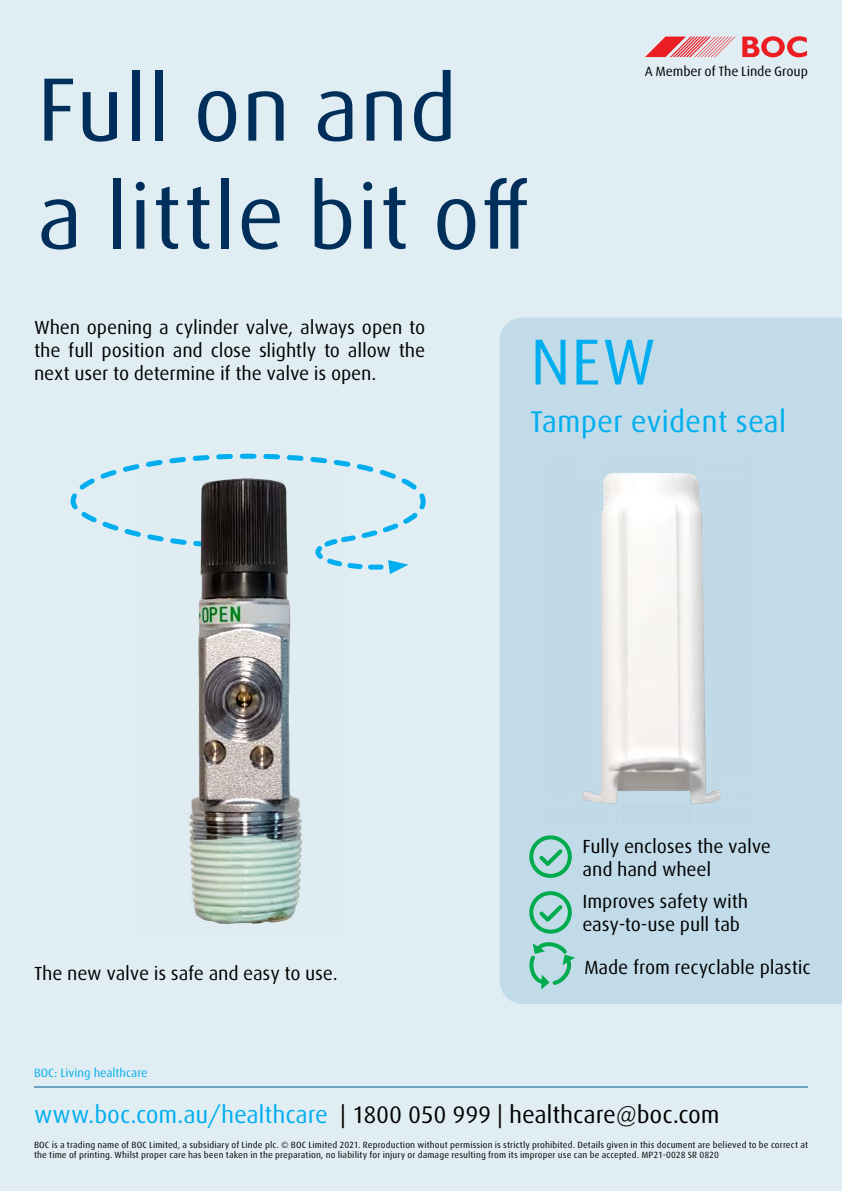
<style>
.page{position:relative;width:842px;height:1191px;background:#e0edf3}
.page>*{position:absolute;margin:0;border:0;box-sizing:border-box;transform-origin:0 0}
.t1{font:90px/108px "Linde Dax Global";color:#002f5b}
.t2{font:65px "Linde Dax Global";color:#00aeef}
.t3{font:30px "Linde Dax Global";color:#00aeef}
.t4{font:24px "Linde Dax Global";letter-spacing:-.01em;color:#000}
.t5{font:19px/22.8px "Linde Dax Global";letter-spacing:-.01em;color:#000}
.t6{font:13.5px "Linde Dax Power Point";letter-spacing:-.01em;color:#000}
.t7{font:12px "Linde Dax Global";letter-spacing:-.005em;color:#00aeef}
.t8{font:9px/10.8px "Linde Dax Global";letter-spacing:.01em;color:#000}
.s1{color:#00aeef}
</style>
<div class="page">
<div style="left:500px;top:317px;width:342px;height:686px;background:#c2dbe8"></div>
<div style="left:529px;top:891px;width:43px;height:42px;border:4px solid #00ab4e;border-radius:50%"></div>
<svg style="left:536px;top:901px;width:30px;height:24px"></svg>
<svg style="left:742px;top:36px;width:65px;height:21px"></svg>
<svg style="left:645px;top:37px;width:90px;height:20px"></svg>
<svg style="left:70px;top:461px;width:356px;height:109px"></svg>
<svg style="left:388px;top:560px;width:20px;height:14px"></svg>
<hr style="left:34px;top:1086px;width:774px;height:1px;background:#005993">
<img style="left:135px;top:453px;width:212px;height:471px">
<img style="left:545px;top:457px;width:211px;height:368px">
<div style="left:529px;top:835px;width:43px;height:43px;border:4px solid #00ab4e;border-radius:50%"></div>
<svg style="left:536px;top:845px;width:30px;height:24px"></svg>
<svg style="left:529px;top:940px;width:46px;height:49px;background:#93cfc3"></svg>
<h1 class="t1" style="left:37px;top:56px;width:496px">Full on and<br>a little bit off</h1>
<h3 class="t6" style="left:645px;top:62px;width:165px">A Member of The Linde Group</h3>
<h3 class="t5" style="left:34px;top:316px;width:393px;text-align:justify">When opening a cylinder valve, always open to the full position and close slightly to allow the next user to determine if the valve is open.</h3>
<h2 class="t2" style="left:530px;top:324px;width:127px">NEW</h2>
<h3 class="t3" style="left:530px;top:404px;width:258px">Tamper evident seal</h3>
<h3 class="t5" style="left:34px;top:962px;width:305px">The new valve is safe and easy to use.</h3>
<h3 class="t7" style="left:34px;top:1065px;width:115px">BOC: Living healthcare</h3>
<h3 class="t5" style="left:583px;top:834px;width:190px">Fully encloses the valve and hand wheel</h3>
<h3 class="t5" style="left:583px;top:890px;width:167px">Improves safety with easy-to-use pull tab</h3>
<h3 class="t5" style="left:584px;top:956px;width:228px">Made from recyclable plastic</h3>
<h3 class="t4" style="left:34px;top:1100px;width:687px"><span class="s1">www.boc.com.au/healthcare</span> | 1800 050 999 | healthcare@boc.com</h3>
<p class="t8" style="left:34px;top:1139px;width:775px">BOC is a trading name of BOC Limited, a subsidiary of Linde plc. © BOC Limited 2021. Reproduction without permission is strictly prohibited. Details given in this document are believed to be correct at the time of printing. Whilst proper care has been taken in the preparation, no liability for injury or damage resulting from its improper use can be accepted. MP21-0028 SR 0820</p>
</div>
